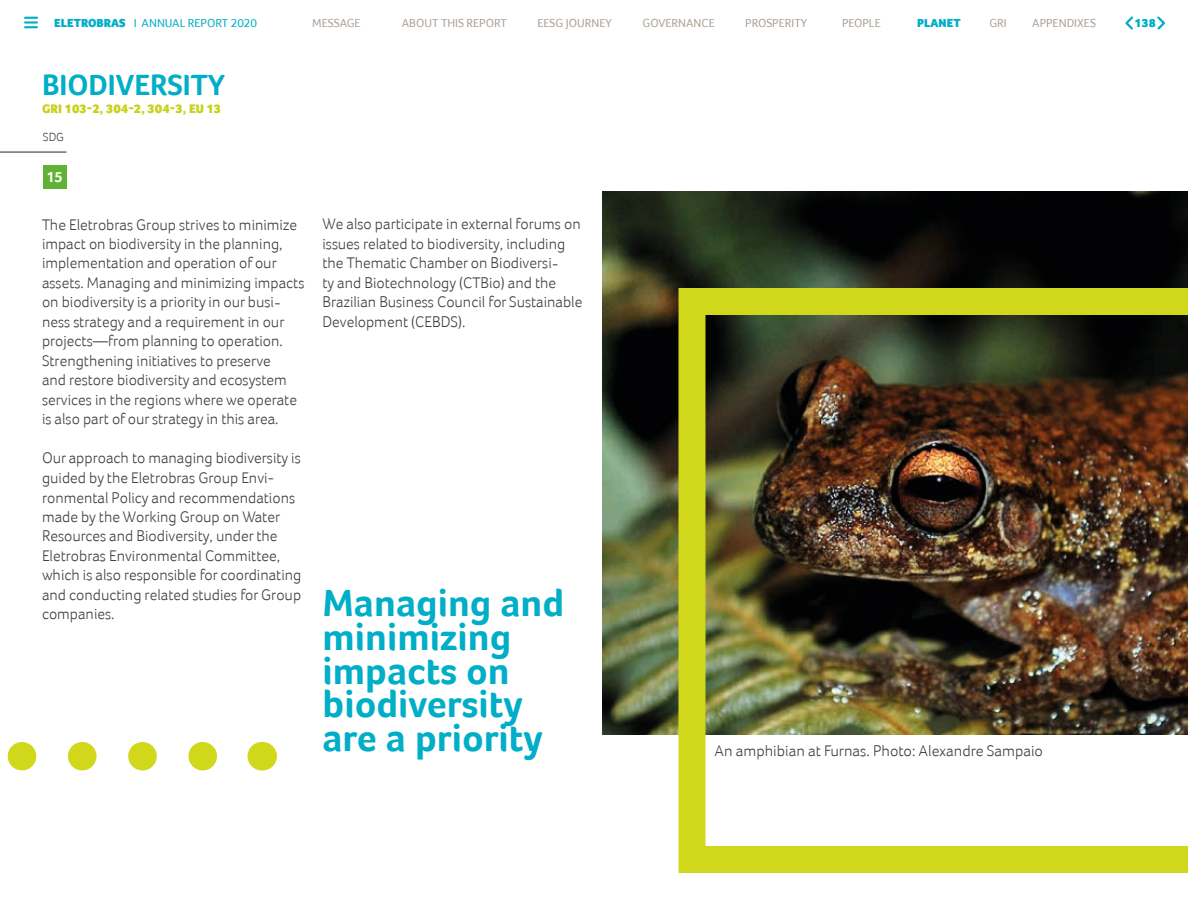
<style>
.page{position:relative;width:1188px;height:918px;background:#fff}
.page>*{position:absolute;margin:0;border:0;box-sizing:border-box;transform-origin:0 0}
.t1{font:700 39px/33.8px "Foco";color:#00aec7}
.t2{font:700 30px "Foco";color:#00aec7}
.t3{font:300 15.75px/19.5px "Foco";color:#3d3d3c}
.t4{font:700 15px "Foco";color:#fff}
.t5{font:900 12.75px "Foco";color:#c9d11d}
.t6{font:12px "Foco";color:#aaa196}
.t7{font:12px "Foco";color:#00aec7}
.t8{font:900 12px "Foco";color:#00aec7}
.t9{font:300 12px "Foco";color:#3d3d3c}
.s1{font-weight:900}
</style>
<div class="page">
<img style="left:603px;top:191px;width:585px;height:543px">
<hr style="left:0;top:152px;width:66px;height:1px;background:#3d3d3c">
<div style="left:43px;top:165px;width:23px;height:24px;background:#60b235"></div>
<svg style="left:7px;top:742px;width:210px;height:29px"></svg>
<svg style="left:262px;top:742px;width:1px;height:29px"></svg>
<img style="left:678px;top:288px;width:510px;height:585px">
<svg style="left:25px;top:17px;width:12px;height:11px"></svg>
<svg style="left:1157px;top:16px;width:8px;height:14px"></svg>
<svg style="left:1125px;top:16px;width:9px;height:14px"></svg>
<p class="t7" style="left:54px;top:16px;width:205px"><span class="s1">ELETROBRAS</span> I ANNUAL REPORT 2020</p>
<p class="t6" style="left:312px;top:16px;width:50px">MESSAGE</p>
<p class="t6" style="left:402px;top:16px;width:107px">ABOUT THIS REPORT</p>
<p class="t6" style="left:537px;top:16px;width:76px">EESG JOURNEY</p>
<p class="t6" style="left:643px;top:16px;width:74px">GOVERNANCE</p>
<p class="t6" style="left:745px;top:16px;width:63px">PROSPERITY</p>
<p class="t6" style="left:842px;top:16px;width:40px">PEOPLE</p>
<p class="t8" style="left:917px;top:16px;width:45px">PLANET</p>
<p class="t6" style="left:989px;top:16px;width:19px">GRI</p>
<p class="t6" style="left:1032px;top:16px;width:65px">APPENDIXES</p>
<p class="t8" style="left:1135px;top:16px;width:23px">138</p>
<h2 class="t2" style="left:42px;top:67px;width:185px">BIODIVERSITY</h2>
<p class="t5" style="left:42px;top:101px;width:181px">GRI 103-2, 304-2, 304-3, EU 13</p>
<p class="t9" style="left:43px;top:130px;width:23px">SDG</p>
<p class="t4" style="left:46px;top:168px;width:18px">15</p>
<p class="t3" style="left:42px;top:214px;width:264px">The Eletrobras Group strives to minimize impact on biodiversity in the planning, implementation and operation of our assets. Managing and minimizing impacts on biodiversity is a priority in our busi&shy;ness strategy and a requirement in our projects—from planning to operation.<br>Strengthening initiatives to preserve<br>and restore biodiversity and ecosystem services in the regions where we operate is also part of our strategy in this area.</p>
<p class="t3" style="left:42px;top:448px;width:261px">Our approach to managing biodiversity is guided by the Eletrobras Group Envi&shy;ronmental Policy and recommendations made by the Working Group on Water Resources and Biodiversity, under the Eletrobras Environmental Committee, which is also responsible for coordinating and conducting related studies for Group companies.</p>
<p class="t3" style="left:322px;top:214px;width:261px">We also participate in external forums on issues related to biodiversity, including the Thematic Chamber on Biodiversi-<br>ty and Biotechnology (CTBio) and the Brazilian Business Council for Sustainable Development (CEBDS).</p>
<h1 class="t1" style="left:322px;top:586px;width:243px">Managing and minimizing impacts on biodiversity are a priority</h1>
<p class="t3" style="left:714px;top:741px;width:330px">An amphibian at Furnas. Photo: Alexandre Sampaio</p>
</div>
